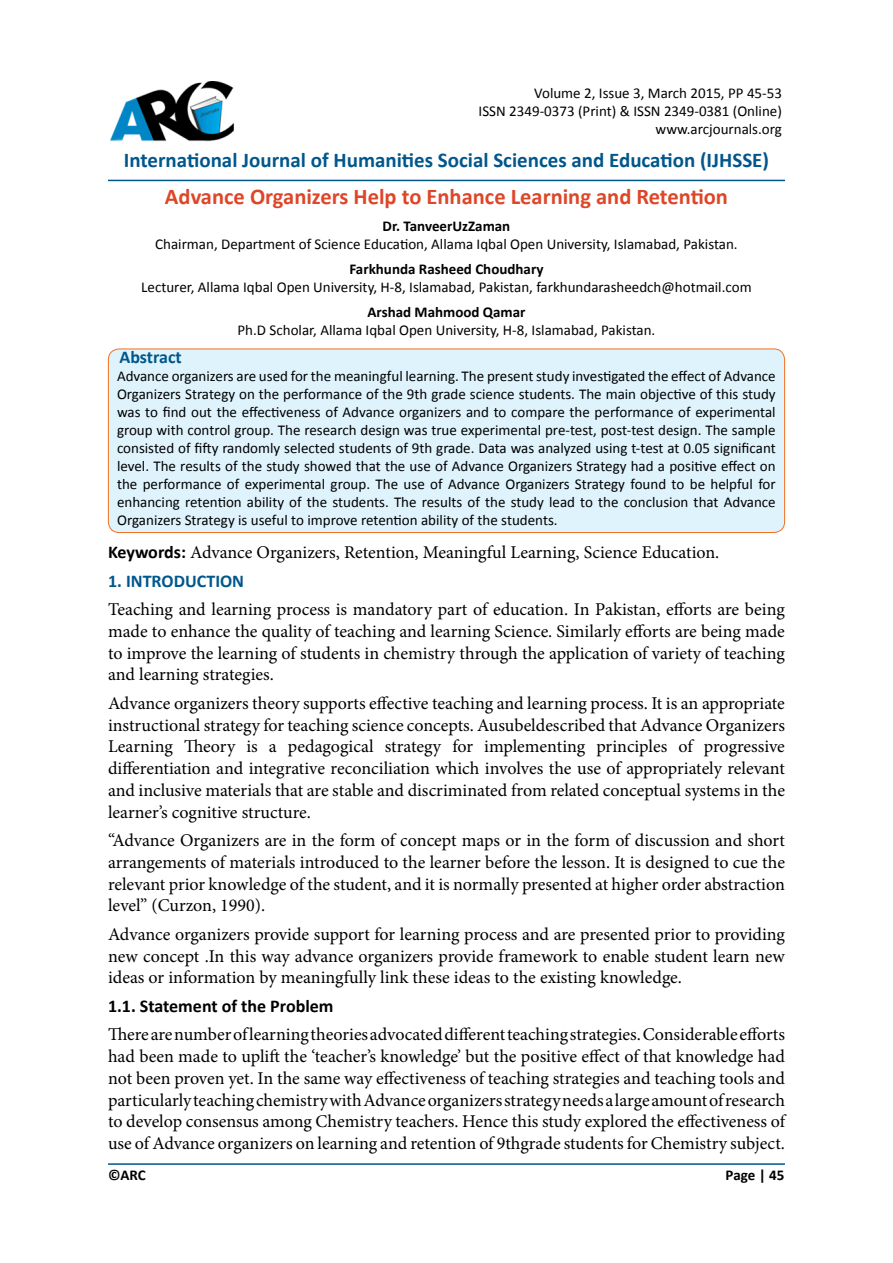
<style>
.page{position:relative;width:893px;height:1263px;background:#fff}
.page>*{position:absolute;margin:0;border:0;box-sizing:border-box;transform-origin:0 0}
.t1{font:700 22.5px "Calibri";color:#de4628}
.t2{font:700 21px "Calibri";color:#00578c}
.t3{font:18px/21.8px "Minion Pro";color:#000;text-align:justify}
.t4{font:700 18px "Calibri";color:#000}
.t5{font:700 18px "Calibri";color:#00578c}
.t6{font:15px/18px "Calibri";color:#000;text-align:justify}
.t7{font:700 15px "Calibri";color:#000}
.s1{font-family:"Calibri";font-weight:700}
</style>
<div class="page">
<hr style="left:108px;top:1163px;width:677px;height:2px;background:#00578c">
<div style="left:108px;top:349px;width:677px;height:183px;background:#dff3fd;border-radius:11px"></div>
<div style="left:108px;top:349px;width:677px;height:184px;border:1px solid #f37122;border-radius:11px"></div>
<hr style="left:108px;top:180px;width:677px;height:1px;background:#00578c">
<img style="left:111px;top:81px;width:123px;height:61px">
<p class="t6" style="left:479px;top:84px;width:305px;text-align:right">Volume 2, Issue 3, March 2015, PP 45-53<br>ISSN 2349-0373 (Print) &amp; ISSN 2349-0381 (Online) www.arcjournals.org</p>
<p class="t2" style="left:124px;top:147px;width:647px">International Journal of Humanities Social Sciences and Education (IJHSSE)</p>
<p class="t1" style="left:165px;top:182px;width:565px">Advance Organizers Help to Enhance Learning and Retention</p>
<p class="t7" style="left:383px;top:217px;width:129px">Dr. TanveerUzZaman</p>
<p class="t6" style="left:155px;top:235px;width:584px">Chairman, Department of Science Education, Allama Iqbal Open University, Islamabad, Pakistan.</p>
<p class="t7" style="left:349px;top:259px;width:195px">Farkhunda Rasheed Choudhary</p>
<p class="t6" style="left:141px;top:278px;width:612px">Lecturer, Allama Iqbal Open University, H-8, Islamabad, Pakistan, farkhundarasheedch@hotmail.com</p>
<p class="t7" style="left:367px;top:302px;width:160px">Arshad Mahmood Qamar</p>
<p class="t6" style="left:238px;top:321px;width:419px">Ph.D Scholar, Allama Iqbal Open University, H-8, Islamabad, Pakistan.</p>
<p class="t5" style="left:119px;top:345px;width:64px">Abstract</p>
<p class="t6" style="left:117px;top:367px;width:660px">Advance organizers are used for the meaningful learning. The present study investigated the effect of Advance Organizers Strategy on the performance of the 9th grade science students. The main objective of this study was to find out the effectiveness of Advance organizers and to compare the performance of experimental group with control group. The research design was true experimental pre-test, post-test design. The sample consisted of fifty randomly selected students of 9th grade. Data was analyzed using t-test at 0.05 significant level. The results of the study showed that the use of Advance Organizers Strategy had a positive effect on the performance of experimental group. The use of Advance Organizers Strategy found to be helpful for enhancing retention ability of the students. The results of the study lead to the conclusion that Advance Organizers Strategy is useful to improve retention ability of the students.</p>
<p class="t3" style="left:108px;top:542px;width:613px"><span class="s1">Keywords:</span> Advance Organizers, Retention, Meaningful Learning, Science Education.</p>
<p class="t5" style="left:108px;top:569px;width:138px">1. INTRODUCTION</p>
<p class="t3" style="left:108px;top:599px;width:678px">Teaching and learning process is mandatory part of education. In Pakistan, efforts are being made to enhance the quality of teaching and learning Science. Similarly efforts are being made to improve the learning of students in chemistry through the application of variety of teaching and learning strategies.</p>
<p class="t3" style="left:108px;top:692px;width:678px">Advance organizers theory supports effective teaching and learning process. It is an appropriate instructional strategy for teaching science concepts. Ausubeldescribed that Advance Organizers Learning Theory is a pedagogical strategy for implementing principles of progressive differentiation and integrative reconciliation which involves the use of appropriately relevant and inclusive materials that are stable and discriminated from related conceptual systems in the learner’s cognitive structure.</p>
<p class="t3" style="left:108px;top:829px;width:678px">“Advance Organizers are in the form of concept maps or in the form of discussion and short arrangements of materials introduced to the learner before the lesson. It is designed to cue the relevant prior knowledge of the student, and it is normally presented at higher order abstraction level” (Curzon, 1990).</p>
<p class="t3" style="left:108px;top:923px;width:678px">Advance organizers provide support for learning process and are presented prior to providing new concept .In this way advance organizers provide framework to enable student learn new ideas or information by meaningfully link these ideas to the existing knowledge.</p>
<p class="t4" style="left:108px;top:994px;width:227px">1.1. Statement of the Problem</p>
<p class="t3" style="left:108px;top:1024px;width:678px">There are number of learning theories advocated different teaching strategies. Considerable efforts had been made to uplift the ‘teacher’s knowledge’ but the positive effect of that knowledge had not been proven yet. In the same way effectiveness of teaching strategies and teaching tools and particularly teaching chemistry with Advance organizers strategy needs a large amount of research to develop consensus among Chemistry teachers. Hence this study explored the effectiveness of use of Advance organizers on learning and retention of 9thgrade students for Chemistry subject.</p>
<p class="t7" style="left:108px;top:1165px;width:39px">©ARC</p>
<p class="t7" style="left:726px;top:1165px;width:60px">Page | 45</p>
</div>
